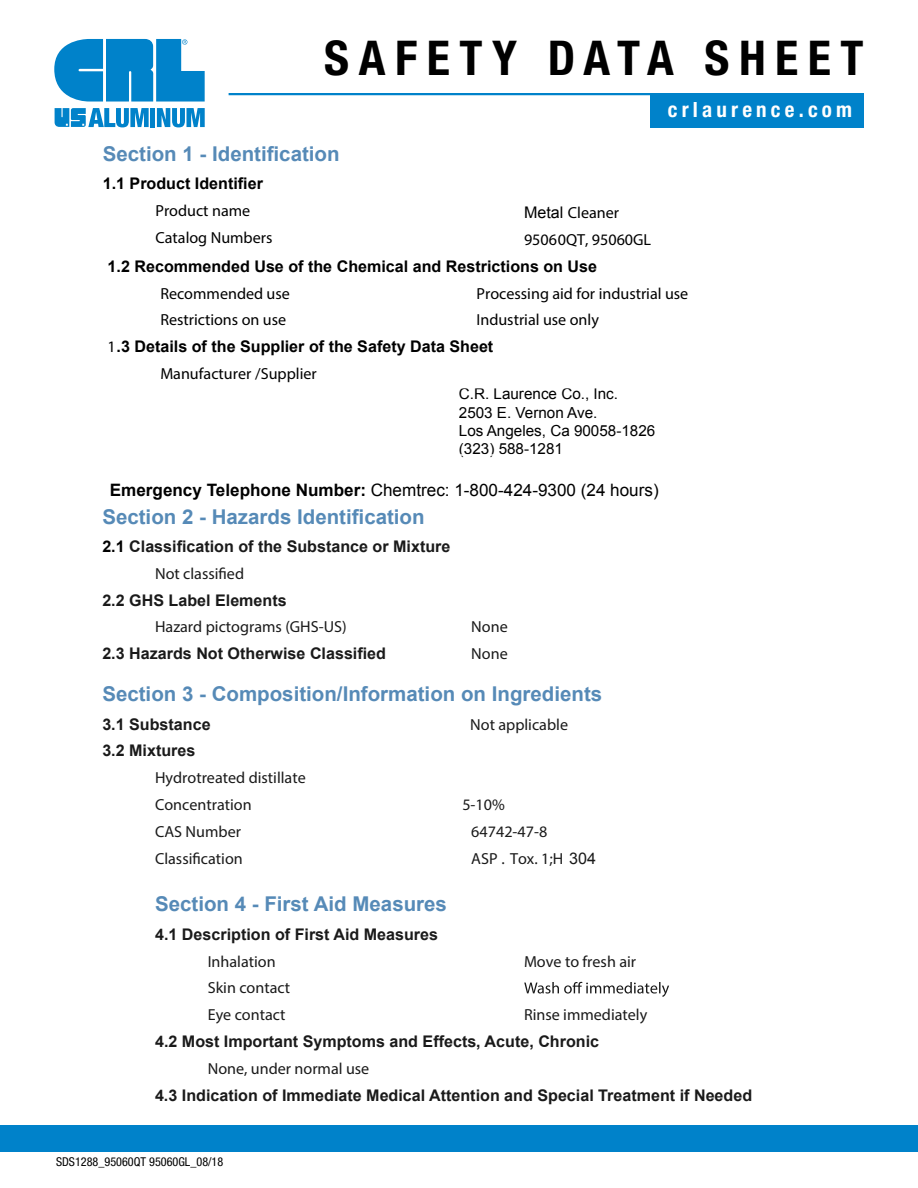
<style>
.page{position:relative;width:918px;height:1188px;background:#fff}
.page>*{position:absolute;margin:0;border:0;box-sizing:border-box;transform-origin:0 0}
.t1{font:700 condensed 48px "Helvetica Neue";letter-spacing:.2em;color:#000}
.t2{font:700 condensed 21px "Helvetica Neue";letter-spacing:.2em;color:#fff}
.t3{font:700 20.4px "Arial";color:#568ab7}
.t4{font:17.1px "Arial";color:#000}
.t5{font:700 16.05px/26.8px "Arial";color:#1a1a1a}
.t6{font:16.05px/26.8px "Arial";color:#1a1a1a}
.t7{font:16.05px/26.8px "Arial";color:#000}
.t8{font:700 16.05px "Arial";color:#000}
.t9{font:15.3px/18.3px "Arial";color:#000}
.t10{font:condensed 12.15px "Helvetica Neue";color:#000}
.s1{font-style:inherit}
.s2{font-weight:400}
.s3{font-weight:700}
.s4{color:#000}
</style>
<div class="page">
<svg style="left:54px;top:39px;width:151px;height:63px"></svg>
<div style="left:150px;top:108px;width:5px;height:19px;background:#0082ca"></div>
<svg style="left:157px;top:108px;width:48px;height:19px"></svg>
<svg style="left:55px;top:108px;width:94px;height:19px"></svg>
<hr style="left:229px;top:93px;width:635px;height:2px;background:#0082ca">
<div style="left:650px;top:94px;width:214px;height:34px;background:#0082ca"></div>
<div style="left:0;top:1125px;width:918px;height:27px;background:#0082ca"></div>
<svg style="left:524px;top:982px;width:145px;height:15px"></svg>
<h1 class="t1" style="left:324px;top:29px;width:541px">SAFETY DATA SHEET</h1>
<h2 class="t2" style="left:668px;top:97px;width:186px">crlaurence.com</h2>
<p class="t3" style="left:103px;top:140px;width:238px">Section 1 - Identification</p>
<p class="t8" style="left:103px;top:173px;width:162px">1.1 Product Identifier</p>
<p class="t7" style="left:155px;top:197px;width:119px">Product name<br>Catalog Numbers</p>
<p class="t7" style="left:524px;top:199px;width:129px"><span class="s1">Metal</span> Cleaner<br>95060QT, 95060GL</p>
<p class="t8" style="left:108px;top:255px;width:491px">1.2 Recommended Use of the Chemical and Restrictions on Use</p>
<p class="t7" style="left:160px;top:279px;width:131px">Recommended use</p>
<p class="t7" style="left:477px;top:279px;width:213px">Processing aid for industrial use</p>
<p class="t7" style="left:160px;top:306px;width:127px">Restrictions on use</p>
<p class="t7" style="left:477px;top:306px;width:124px">Industrial use only</p>
<p class="t8" style="left:108px;top:336px;width:387px"><span class="s2">1</span>.3 Details of the Supplier of the Safety Data Sheet</p>
<p class="t7" style="left:160px;top:360px;width:158px">Manufacturer /Supplier</p>
<p class="t9" style="left:459px;top:385px;width:198px">C.R. Laurence Co., Inc.<br>2503 E. Vernon Ave.<br>Los Angeles, Ca 90058-1826 (323) 588-1281</p>
<p class="t4" style="left:110px;top:478px;width:550px"><span class="s3">Emergency Telephone Number:</span> Chemtrec: 1-800-424-9300 (24 hours)</p>
<p class="t3" style="left:102px;top:503px;width:324px">Section 2 - Hazards Identification</p>
<p class="t5" style="left:155px;top:533px;width:297px;text-indent:-53px"><span class="s4">2.1</span> Classification of the Substance or Mixture<br><span class="s2">Not classified</span></p>
<p class="t5" style="left:102px;top:587px;width:186px">2.2 GHS Label Elements</p>
<p class="t6" style="left:155px;top:613px;width:193px">Hazard pictograms (GHS-US)</p>
<p class="t6" style="left:471px;top:613px;width:38px">None</p>
<p class="t5" style="left:102px;top:641px;width:285px">2.3 Hazards Not Otherwise Classified</p>
<p class="t6" style="left:471px;top:640px;width:38px">None</p>
<p class="t3" style="left:102px;top:681px;width:501px">Section 3 - Composition/Information on Ingredients</p>
<p class="t5" style="left:102px;top:711px;width:110px">3.1 Substance</p>
<p class="t6" style="left:470px;top:711px;width:99px">Not applicable</p>
<p class="t5" style="left:102px;top:738px;width:95px">3.2 Mixtures</p>
<p class="t6" style="left:155px;top:764px;width:152px">Hydrotreated distillate<br>Concentration</p>
<p class="t6" style="left:462px;top:791px;width:44px">5-10%</p>
<p class="t6" style="left:155px;top:818px;width:89px">CAS Number<br>Classification</p>
<p class="t6" style="left:471px;top:818px;width:126px">64742-47-8<br>ASP . Tox. 1;H <span class="s1">304</span></p>
<p class="t3" style="left:155px;top:891px;width:293px">Section 4 - First Aid Measures</p>
<p class="t5" style="left:155px;top:921px;width:285px">4.1 Description of First Aid Measures</p>
<p class="t6" style="left:208px;top:947px;width:69px">Inhalation</p>
<p class="t6" style="left:524px;top:947px;width:114px">Move to fresh air</p>
<p class="t6" style="left:208px;top:974px;width:84px">Skin contact<br>Eye contact</p>
<p class="t6" style="left:524px;top:1001px;width:125px">Rinse immediately</p>
<p class="t5" style="left:155px;top:1029px;width:446px">4.2 Most Important Symptoms and Effects, Acute, Chronic</p>
<p class="t6" style="left:208px;top:1055px;width:163px">None, under normal use</p>
<p class="t5" style="left:155px;top:1082px;width:599px">4.3 Indication of Immediate Medical Attention and Special Treatment if Needed</p>
<p class="t10" style="left:56px;top:1154px;width:169px">SDS1288_95060QT 95060GL_08/18</p>
</div>
